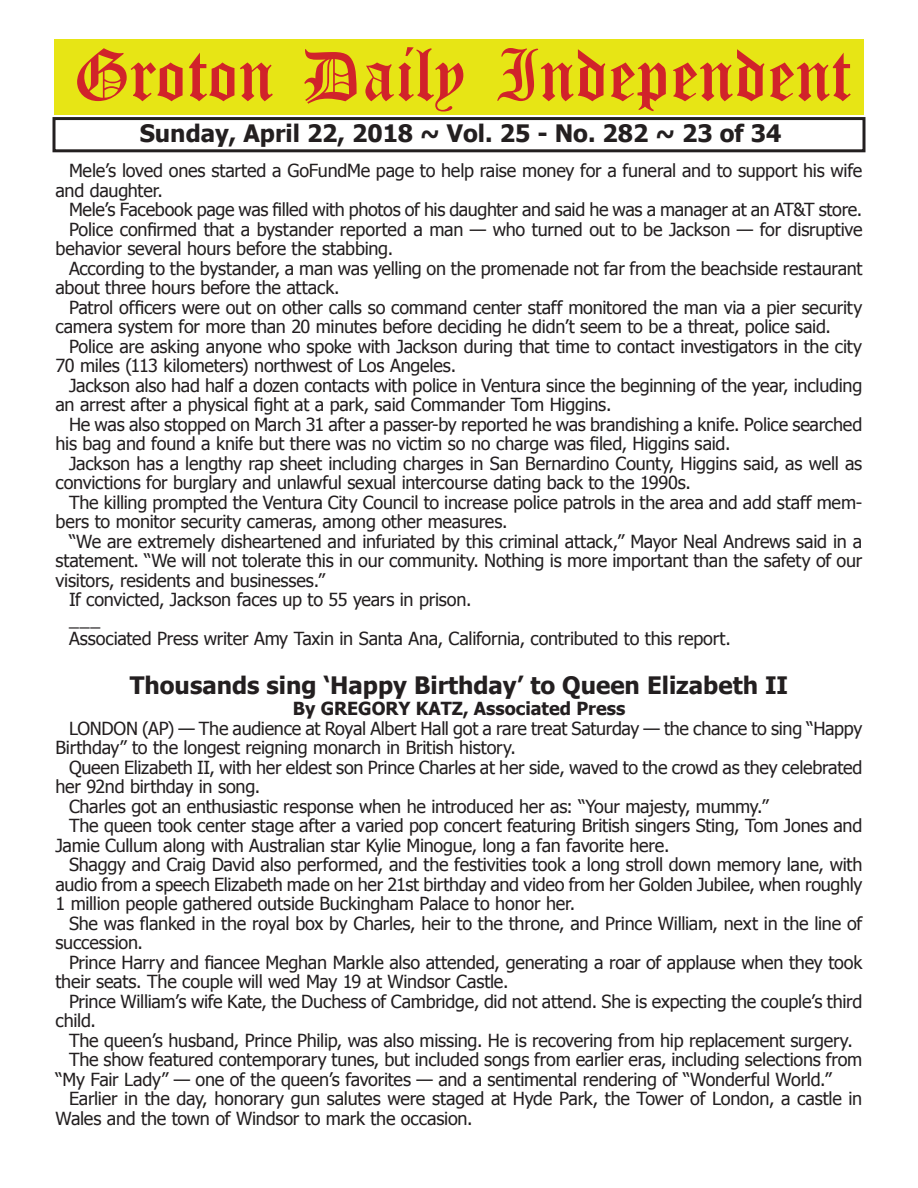
<style>
.page{position:relative;width:918px;height:1188px;background:#fff}
.page>*{position:absolute;margin:0;border:0;box-sizing:border-box;transform-origin:0 0}
.t1{font:54px "Old English Five";color:#d1232a}
.t2{font:700 24px "Tahoma";color:#231f20}
.t3{font:18px/19.5px "Tahoma";letter-spacing:-.015em;color:#231f20}
.t4{font:700 18px "Tahoma";color:#231f20}
</style>
<div class="page">
<div style="left:52px;top:117px;width:814px;height:35px;border:3px solid #231f20"></div>
<div style="left:54px;top:40px;width:810px;height:75px;background:#e7e515"></div>
<h1 class="t1" style="left:73px;top:50px;width:779px">Groton Daily Independent</h1>
<h2 class="t2" style="left:140px;top:116px;width:643px">Sunday, April 22, 2018 ~ Vol. 25 - No. 282 ~ 23 of 34</h2>
<p class="t3" style="left:56px;top:160px;width:808px;text-indent:14px">Mele’s loved ones started a GoFundMe page to help raise money for a funeral and to support his wife and daughter.</p>
<p class="t3" style="left:69px;top:199px;width:795px">Mele’s Facebook page was filled with photos of his daughter and said he was a manager at an AT&amp;T store.</p>
<p class="t3" style="left:69px;top:219px;width:795px">Police confirmed that a bystander reported a man — who turned out to be Jackson — for disruptive</p>
<p class="t3" style="left:56px;top:238px;width:339px">behavior several hours before the stabbing.</p>
<p class="t3" style="left:69px;top:258px;width:795px">According to the bystander, a man was yelling on the promenade not far from the beachside restaurant</p>
<p class="t3" style="left:56px;top:277px;width:286px">about three hours before the attack.</p>
<p class="t3" style="left:69px;top:297px;width:795px">Patrol officers were out on other calls so command center staff monitored the man via a pier security</p>
<p class="t3" style="left:56px;top:316px;width:777px">camera system for more than 20 minutes before deciding he didn’t seem to be a threat, police said.</p>
<p class="t3" style="left:69px;top:336px;width:795px">Police are asking anyone who spoke with Jackson during that time to contact investigators in the city</p>
<p class="t3" style="left:56px;top:355px;width:402px">70 miles (113 kilometers) northwest of Los Angeles.</p>
<p class="t3" style="left:69px;top:375px;width:795px">Jackson also had half a dozen contacts with police in Ventura since the beginning of the year, including</p>
<p class="t3" style="left:56px;top:394px;width:558px">an arrest after a physical fight at a park, said Commander Tom Higgins.</p>
<p class="t3" style="left:69px;top:414px;width:795px">He was also stopped on March 31 after a passer-by reported he was brandishing a knife. Police searched</p>
<p class="t3" style="left:56px;top:433px;width:676px">his bag and found a knife but there was no victim so no charge was filed, Higgins said.</p>
<p class="t3" style="left:69px;top:453px;width:795px">Jackson has a lengthy rap sheet including charges in San Bernardino County, Higgins said, as well as</p>
<p class="t3" style="left:56px;top:472px;width:637px">convictions for burglary and unlawful sexual intercourse dating back to the 1990s.</p>
<p class="t3" style="left:69px;top:492px;width:795px">The killing prompted the Ventura City Council to increase police patrols in the area and add staff mem-</p>
<p class="t3" style="left:56px;top:511px;width:454px">bers to monitor security cameras, among other measures.</p>
<p class="t3" style="left:69px;top:531px;width:795px">“We are extremely disheartened and infuriated by this criminal attack,” Mayor Neal Andrews said in a</p>
<p class="t3" style="left:56px;top:550px;width:808px">statement. “We will not tolerate this in our community. Nothing is more important than the safety of our</p>
<p class="t3" style="left:56px;top:570px;width:271px">visitors, residents and businesses.”</p>
<p class="t3" style="left:69px;top:589px;width:404px">If convicted, Jackson faces up to 55 years in prison.</p>
<p class="t3" style="left:69px;top:609px;width:33px">___</p>
<p class="t3" style="left:69px;top:628px;width:663px">Associated Press writer Amy Taxin in Santa Ana, California, contributed to this report.</p>
<h2 class="t2" style="left:130px;top:668px;width:660px">Thousands sing ‘Happy Birthday’ to Queen Elizabeth II</h2>
<p class="t4" style="left:293px;top:696px;width:334px">By GREGORY KATZ, Associated Press</p>
<p class="t3" style="left:56px;top:718px;width:808px;text-indent:14px">LONDON (AP) — The audience at Royal Albert Hall got a rare treat Saturday — the chance to sing “Happy<br>Birthday” to the longest reigning monarch in British history.</p>
<p class="t3" style="left:69px;top:757px;width:795px">Queen Elizabeth II, with her eldest son Prince Charles at her side, waved to the crowd as they celebrated</p>
<p class="t3" style="left:56px;top:776px;width:206px">her 92nd birthday in song.</p>
<p class="t3" style="left:69px;top:796px;width:701px">Charles got an enthusiastic response when he introduced her as: “Your majesty, mummy.”</p>
<p class="t3" style="left:69px;top:815px;width:795px">The queen took center stage after a varied pop concert featuring British singers Sting, Tom Jones and</p>
<p class="t3" style="left:56px;top:835px;width:615px">Jamie Cullum along with Australian star Kylie Minogue, long a fan favorite here.</p>
<p class="t3" style="left:69px;top:854px;width:795px">Shaggy and Craig David also performed, and the festivities took a long stroll down memory lane, with</p>
<p class="t3" style="left:56px;top:874px;width:809px">audio from a speech Elizabeth made on her 21st birthday and video from her Golden Jubilee, when roughly</p>
<p class="t3" style="left:56px;top:893px;width:521px">1 million people gathered outside Buckingham Palace to honor her.</p>
<p class="t3" style="left:69px;top:913px;width:795px">She was flanked in the royal box by Charles, heir to the throne, and Prince William, next in the line of</p>
<p class="t3" style="left:56px;top:932px;width:89px">succession.</p>
<p class="t3" style="left:69px;top:952px;width:795px">Prince Harry and fiancee Meghan Markle also attended, generating a roar of applause when they took</p>
<p class="t3" style="left:56px;top:971px;width:455px">their seats. The couple will wed May 19 at Windsor Castle.</p>
<p class="t3" style="left:69px;top:991px;width:795px">Prince William’s wife Kate, the Duchess of Cambridge, did not attend. She is expecting the couple’s third</p>
<p class="t3" style="left:56px;top:1010px;width:42px">child.</p>
<p class="t3" style="left:69px;top:1030px;width:785px">The queen’s husband, Prince Philip, was also missing. He is recovering from hip replacement surgery.</p>
<p class="t3" style="left:69px;top:1049px;width:795px">The show featured contemporary tunes, but included songs from earlier eras, including selections from</p>
<p class="t3" style="left:56px;top:1069px;width:778px">“My Fair Lady” — one of the queen’s favorites — and a sentimental rendering of “Wonderful World.”</p>
<p class="t3" style="left:69px;top:1088px;width:795px">Earlier in the day, honorary gun salutes were staged at Hyde Park, the Tower of London, a castle in</p>
<p class="t3" style="left:56px;top:1108px;width:419px">Wales and the town of Windsor to mark the occasion.</p>
</div>
